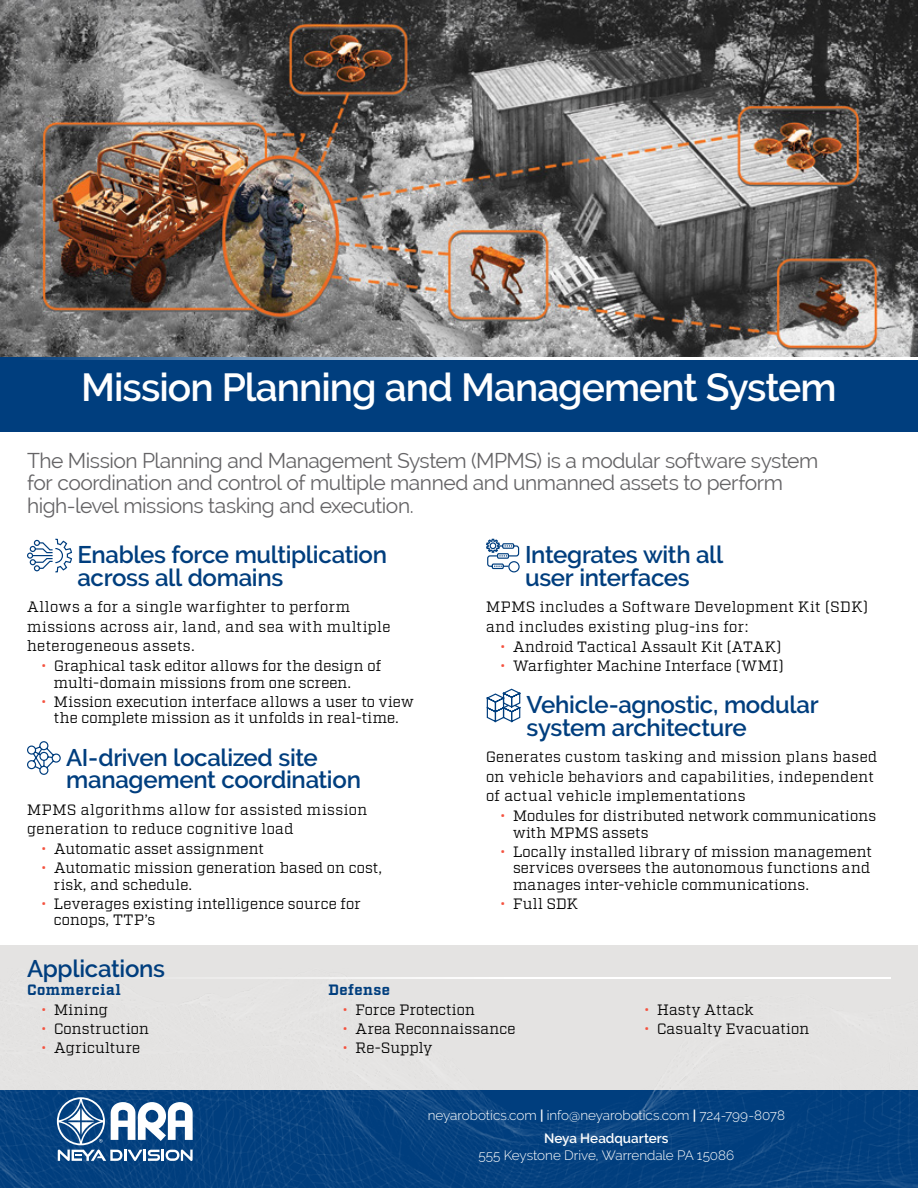
<style>
.page{position:relative;width:918px;height:1188px;background:#fff}
.page>*{position:absolute;margin:0;border:0;box-sizing:border-box;transform-origin:0 0}
.t1{font:600 39px "Raleway";letter-spacing:-.025em;color:#fff}
.t2{font:600 24px/22.5px "Raleway";letter-spacing:-.015em;color:#003e7e}
.t3{font:21px/22.5px "Raleway";letter-spacing:-.025em;color:#656466}
.t4{font:15px/16.5px "Factoria";letter-spacing:.015em;color:#000}
.t5{font:700 15px "Factoria";letter-spacing:.03em;color:#003e7e}
.t6{font:300 13.5px/23.2px "Raleway";color:#fff;text-align:center}
.s1{color:#f4523f}
.s2{font-weight:600}
</style>
<div class="page">
<div style="left:0;top:945px;width:918px;height:157px;background:#e4e3e2"></div>
<img style="left:0;top:977px;width:918px;height:211px">
<img style="left:0;top:0;width:918px;height:357px">
<div style="left:0;top:357px;width:918px;height:75px;background:#003e7e"></div>
<svg style="left:27px;top:538px;width:45px;height:35px"></svg>
<svg style="left:27px;top:741px;width:34px;height:34px"></svg>
<div style="left:508px;top:561px;width:12px;height:11px;border:1px solid #003e7e;border-radius:50%"></div>
<svg style="left:486px;top:538px;width:34px;height:32px"></svg>
<svg style="left:486px;top:688px;width:35px;height:35px"></svg>
<hr style="left:0;top:357px;width:918px;height:2px;background:#fff">
<hr style="left:59px;top:978px;width:832px;height:1px;background:#fff">
<svg style="left:57px;top:1097px;width:136px;height:64px"></svg>
<h1 class="t1" style="left:81px;top:364px;width:757px">Mission Planning and Management System</h1>
<h3 class="t3" style="left:27px;top:449px;width:793px">The Mission Planning and Management System (MPMS) is a modular software system for coordination and control of multiple manned and unmanned assets to perform high-level missions tasking and execution.</h3>
<h2 class="t2" style="left:78px;top:544px;width:311px">Enables force multiplication across all domains</h2>
<p class="t4" style="left:27px;top:598px;width:365px;line-height:19.5px">Allows a for a single warfighter to perform missions across air, land, and sea with multiple heterogeneous assets.</p>
<p class="t4" style="left:54px;top:658px;width:329px;text-indent:-13px"><span class="s1">•</span> Graphical task editor allows for the design of multi-domain missions from one screen.</p>
<p class="t4" style="left:40px;top:694px;width:375px;text-align:center"><span class="s1">•</span> Mission execution interface allows a user to view the complete mission as it unfolds in real-time.</p>
<h2 class="t2" style="left:66px;top:746px;width:296px">AI-driven localized site management coordination</h2>
<p class="t4" style="left:27px;top:800px;width:342px;line-height:19.5px">MPMS algorithms allow for assisted mission generation to reduce cognitive load</p>
<p class="t4" style="left:40px;top:841px;width:225px"><span class="s1">•</span> Automatic asset assignment</p>
<p class="t4" style="left:54px;top:860px;width:330px;text-indent:-13px"><span class="s1">•</span> Automatic mission generation based on cost, risk, and schedule.</p>
<p class="t4" style="left:54px;top:895px;width:308px;text-indent:-14px"><span class="s1">•</span> Leverages existing intelligence source for conops, TTP’s</p>
<h2 class="t2" style="left:525px;top:544px;width:200px">Integrates with all user interfaces</h2>
<p class="t4" style="left:486px;top:598px;width:384px;line-height:19.5px">MPMS includes a Software Development Kit (SDK) and includes existing plug-ins for:</p>
<p class="t4" style="left:500px;top:639px;width:284px"><span class="s1">•</span> Android Tactical Assault Kit (ATAK)</p>
<p class="t4" style="left:500px;top:658px;width:286px"><span class="s1">•</span> Warfighter Machine Interface (WMI)</p>
<h2 class="t2" style="left:527px;top:694px;width:294px">Vehicle-agnostic, modular system architecture</h2>
<p class="t4" style="left:486px;top:748px;width:393px;line-height:19.5px">Generates custom tasking and mission plans based on vehicle behaviors and capabilities, independent of actual vehicle implementations</p>
<p class="t4" style="left:513px;top:808px;width:365px;text-indent:-14px"><span class="s1">•</span> Modules for distributed network communications with MPMS assets</p>
<p class="t4" style="left:513px;top:843px;width:360px;text-align:justify;text-indent:-14px"><span class="s1">•</span> Locally installed library of mission management services oversees the autonomous functions and manages inter-vehicle communications.</p>
<p class="t4" style="left:500px;top:895px;width:80px"><span class="s1">•</span> Full SDK</p>
<h2 class="t2" style="left:27px;top:957px;width:140px">Applications</h2>
<p class="t5" style="left:27px;top:981px;width:96px">Commercial</p>
<p class="t4" style="left:40px;top:1002px;width:69px"><span class="s1">•</span> Mining</p>
<p class="t4" style="left:40px;top:1021px;width:110px"><span class="s1">•</span> Construction</p>
<p class="t4" style="left:40px;top:1040px;width:101px"><span class="s1">•</span> Agriculture</p>
<p class="t5" style="left:328px;top:981px;width:63px">Defense</p>
<p class="t4" style="left:342px;top:1002px;width:135px"><span class="s1">•</span> Force Protection</p>
<p class="t4" style="left:342px;top:1021px;width:175px"><span class="s1">•</span> Area Reconnaissance</p>
<p class="t4" style="left:342px;top:1040px;width:92px"><span class="s1">•</span> Re-Supply</p>
<p class="t4" style="left:644px;top:1002px;width:111px"><span class="s1">•</span> Hasty Attack</p>
<p class="t4" style="left:644px;top:1021px;width:167px"><span class="s1">•</span> Casualty Evacuation</p>
<p class="t6" style="left:428px;top:1104px;width:359px">neyarobotics.com <span class="s2">|</span> info@neyarobotics.com <span class="s2">|</span> 724-799-8078<br><span class="s2">Neya Headquarters</span></p>
<p class="t6" style="left:479px;top:1143px;width:257px">555 Keystone Drive, Warrendale PA 15086</p>
</div>
